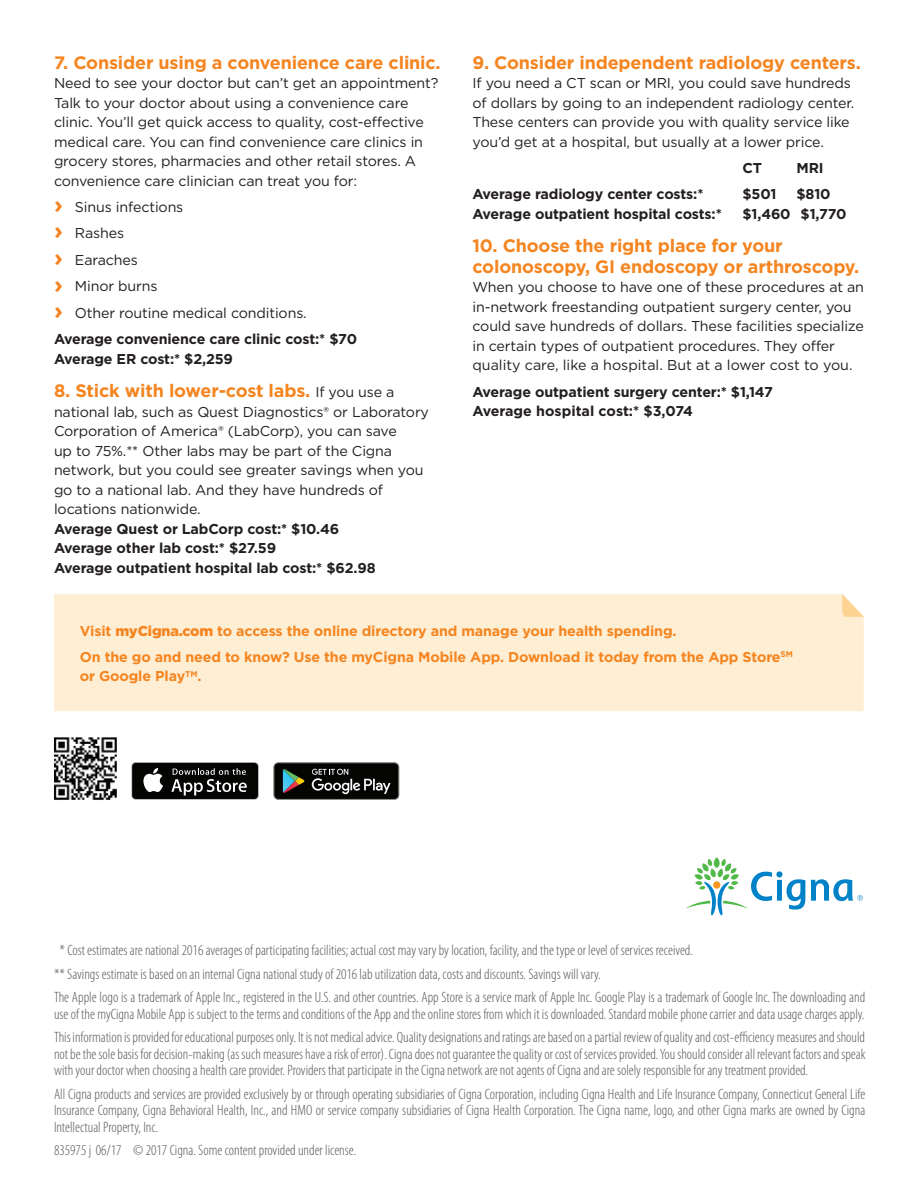
<style>
.page{position:relative;width:918px;height:1188px;background:#fff}
.page>*{position:absolute;margin:0;border:0;box-sizing:border-box;transform-origin:0 0}
.Subhead_body_bold_12{font:700 18px/21px "Gotham";letter-spacing:-.01em;color:#f58520}
.Legal_copy_Cat{font:300 condensed 15px/16.5px "Myriad Pro";color:#57585a;text-align:justify}
.Subhead_body_bold_12-2{font:14.25px/19.5px "Gotham";letter-spacing:-.01em;color:#231f20}
.Subhead_body_bold_12-3{font:700 14.25px/19.5px "Gotham";letter-spacing:-.01em;color:#231f20}
.Sidebar_copy_medium{font:700 14.25px/19.5px "Gotham";letter-spacing:-.01em;color:#f58520}
.Bullet_copy_book_9_5{font:14.25px "Gotham";letter-spacing:-.01em;color:#231f20}
.s1{font-weight:700;font-size:24px;color:#f58520}
.s2{font-weight:400;font-size:14.25px;color:#231f20}
.s3{font-weight:900}
</style>
<div class="page">
<div style="left:54px;top:594px;width:810px;height:117px;background:#feeed4"></div>
<svg style="left:842px;top:594px;width:22px;height:23px"></svg>
<svg style="left:131px;top:762px;width:128px;height:38px"></svg>
<div style="left:132px;top:763px;width:126px;height:36px;background:#040503;border-radius:4px"></div>
<svg style="left:143px;top:768px;width:20px;height:24px"></svg>
<svg style="left:171px;top:768px;width:76px;height:28px"></svg>
<svg style="left:274px;top:762px;width:125px;height:38px;background:#2c2f2d"></svg>
<img style="left:54px;top:738px;width:63px;height:62px">
<svg style="left:686px;top:857px;width:177px;height:58px"></svg>
<p class="Subhead_body_bold_12" style="left:54px;top:52px;width:388px">7. Consider using a convenience care clinic.</p>
<p class="Subhead_body_bold_12-2" style="left:54px;top:73px;width:386px">Need to see your doctor but can’t get an appointment?<br>Talk to your doctor about using a convenience care clinic. You’ll get quick access to quality, cost-effective medical care. You can find convenience care clinics in grocery stores, pharmacies and other retail stores. A convenience care clinician can treat you for:</p>
<p class="Bullet_copy_book_9_5" style="left:54px;top:198px;width:131px"><span class="s1">›</span> Sinus infections</p>
<p class="Bullet_copy_book_9_5" style="left:54px;top:224px;width:72px"><span class="s1">›</span> Rashes</p>
<p class="Bullet_copy_book_9_5" style="left:54px;top:251px;width:85px"><span class="s1">›</span> Earaches</p>
<p class="Bullet_copy_book_9_5" style="left:54px;top:277px;width:105px"><span class="s1">›</span> Minor burns</p>
<p class="Bullet_copy_book_9_5" style="left:54px;top:304px;width:254px"><span class="s1">›</span> Other routine medical conditions.</p>
<p class="Subhead_body_bold_12-3" style="left:54px;top:330px;width:305px">Average convenience care clinic cost:* $70</p>
<p class="Subhead_body_bold_12-3" style="left:54px;top:349px;width:180px">Average ER cost:* $2,259</p>
<p class="Subhead_body_bold_12" style="left:54px;top:380px;width:342px">8. Stick with lower-cost labs. <span class="s2">If you use a</span></p>
<p class="Subhead_body_bold_12-2" style="left:54px;top:402px;width:377px">national lab, such as Quest Diagnostics® or Laboratory Corporation of America® (LabCorp), you can save<br>up to 75%.** Other labs may be part of the Cigna network, but you could see greater savings when you go to a national lab. And they have hundreds of locations nationwide.</p>
<p class="Subhead_body_bold_12-3" style="left:54px;top:519px;width:323px">Average Quest or LabCorp cost:* $10.46<br>Average other lab cost:* $27.59<br>Average outpatient hospital lab cost:* $62.98</p>
<p class="Subhead_body_bold_12" style="left:472px;top:52px;width:390px">9. Consider independent radiology centers.</p>
<p class="Subhead_body_bold_12-2" style="left:472px;top:73px;width:383px">If you need a CT scan or MRI, you could save hundreds of dollars by going to an independent radiology center.<br>These centers can provide you with quality service like you’d get at a hospital, but usually at a lower price.</p>
<p class="Subhead_body_bold_12-3" style="left:742px;top:158px;width:21px">CT</p>
<p class="Subhead_body_bold_12-3" style="left:797px;top:158px;width:29px">MRI</p>
<p class="Subhead_body_bold_12-3" style="left:472px;top:184px;width:233px">Average radiology center costs:*</p>
<p class="Subhead_body_bold_12-3" style="left:742px;top:184px;width:36px">$501</p>
<p class="Subhead_body_bold_12-3" style="left:796px;top:184px;width:36px">$810</p>
<p class="Subhead_body_bold_12-3" style="left:472px;top:204px;width:251px">Average outpatient hospital costs:*</p>
<p class="Subhead_body_bold_12-3" style="left:742px;top:204px;width:106px">$1,460 $1,770</p>
<p class="Subhead_body_bold_12" style="left:472px;top:235px;width:388px">10. Choose the right place for your colonoscopy, GI endoscopy or arthroscopy.</p>
<p class="Subhead_body_bold_12-2" style="left:472px;top:277px;width:393px">When you choose to have one of these procedures at an in-network freestanding outpatient surgery center, you could save hundreds of dollars. These facilities specialize in certain types of outpatient procedures. They offer quality care, like a hospital. But at a lower cost to you.</p>
<p class="Subhead_body_bold_12-3" style="left:472px;top:382px;width:302px">Average outpatient surgery center:* $1,147</p>
<p class="Subhead_body_bold_12-3" style="left:472px;top:401px;width:222px">Average hospital cost:* $3,074</p>
<p class="Sidebar_copy_medium" style="left:80px;top:621px;width:598px">Visit <span class="s3">myCigna.com</span> to access the online directory and manage your health spending.</p>
<p class="Sidebar_copy_medium" style="left:80px;top:647px;width:715px">On the go and need to know? Use the myCigna Mobile App. Download it today from the App Store<sup>SM </sup>or Google Play<sup>TM</sup>.</p>
<p class="Legal_copy_Cat" style="left:60px;top:943px;width:635px">* Cost estimates are national 2016 averages of participating facilities; actual cost may vary by location, facility, and the type or level of services received.</p>
<p class="Legal_copy_Cat" style="left:54px;top:966px;width:548px">** Savings estimate is based on an internal Cigna national study of 2016 lab utilization data, costs and discounts. Savings will vary.</p>
<p class="Legal_copy_Cat" style="left:54px;top:990px;width:813px">The Apple logo is a trademark of Apple Inc., registered in the U.S. and other countries. App Store is a service mark of Apple Inc. Google Play is a trademark of Google Inc. The downloading and use of the myCigna Mobile App is subject to the terms and conditions of the App and the online stores from which it is downloaded. Standard mobile phone carrier and data usage charges apply.</p>
<p class="Legal_copy_Cat" style="left:54px;top:1030px;width:813px">This information is provided for educational purposes only. It is not medical advice. Quality designations and ratings are based on a partial review of quality and cost-efficiency measures and should not be the sole basis for decision-making (as such measures have a risk of error). Cigna does not guarantee the quality or cost of services provided. You should consider all relevant factors and speak with your doctor when choosing a health care provider. Providers that participate in the Cigna network are not agents of Cigna and are solely responsible for any treatment provided.</p>
<p class="Legal_copy_Cat" style="left:54px;top:1086px;width:813px">All Cigna products and services are provided exclusively by or through operating subsidiaries of Cigna Corporation, including Cigna Health and Life Insurance Company, Connecticut General Life Insurance Company, Cigna Behavioral Health, Inc., and HMO or service company subsidiaries of Cigna Health Corporation. The Cigna name, logo, and other Cigna marks are owned by Cigna Intellectual Property, Inc.</p>
<p class="Legal_copy_Cat" style="left:54px;top:1143px;width:304px">835975 j 06/17 © 2017 Cigna. Some content provided under license.</p>
</div>
